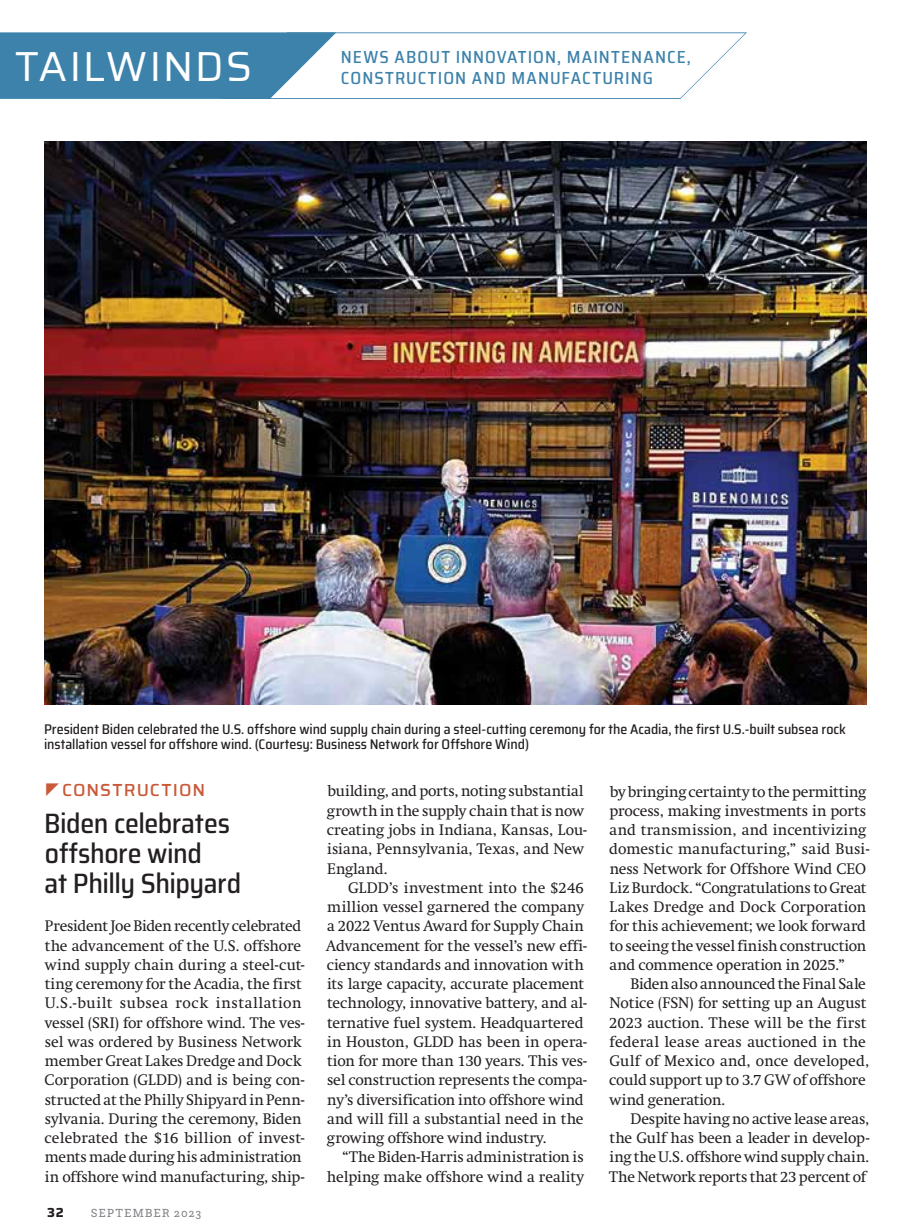
<style>
.page{position:relative;width:914px;height:1229px;background:#fff}
.page>*{position:absolute;margin:0;border:0;box-sizing:border-box;transform-origin:0 0}
.t1{font:42px "Saira";letter-spacing:.03em;color:#fff}
.t2{font:500 semi-condensed 28px/29.8px "Saira";letter-spacing:-.015em;color:#231f20}
.t3{font:500 semi-condensed 17.5px/21px "Saira";letter-spacing:.055em;color:#3d82ab}
.t4{font:500 17.5px "Saira";letter-spacing:.055em;color:#c95a39}
.t5{font:15.05px/19.2px "Swift";color:#231f20}
.t6{font:500 semi-condensed 14px/15.8px "Saira";letter-spacing:-.005em;color:#231f20}
.t7{font:700 13.12px "Saira";color:#231f20}
.t8{font:12.25px "Questa Slab";letter-spacing:.07em;color:#808285}
</style>
<div class="page">
<img style="left:44px;top:142px;width:822px;height:563px">
<svg style="left:0;top:32px;width:747px;height:67px"></svg>
<h1 class="t1" style="left:15px;top:35px;width:239px">TAILWINDS</h1>
<p class="t3" style="left:341px;top:47px;width:351px">NEWS ABOUT INNOVATION, MAINTENANCE,<br>CONSTRUCTION AND MANUFACTURING</p>
<p class="t6" style="left:44px;top:720px;width:803px">President Biden celebrated the U.S. offshore wind supply chain during a steel-cutting ceremony for the Acadia, the first U.S.-built subsea rock installation vessel for offshore wind. (Courtesy: Business Network for Offshore Wind)</p>
<p class="t4" style="left:62px;top:777px;width:145px">CONSTRUCTION</p>
<h2 class="t2" style="left:44px;top:808px;width:198px">Biden celebrates offshore wind<br>at Philly Shipyard</h2>
<p class="t5" style="left:44px;top:916px;width:262px">President Joe Biden recently celebrated the advancement of the U.S. offshore wind supply chain during a steel-cut&shy;ting ceremony for the Acadia, the first U.S.-built subsea rock installation vessel (SRI) for offshore wind. The ves&shy;sel was ordered by Business Network member Great Lakes Dredge and Dock Corporation (GLDD) and is being con&shy;structed at the Philly Shipyard in Penn&shy;sylvania. During the ceremony, Biden celebrated the $16 billion of invest&shy;ments made during his administration in offshore wind manufacturing, ship-</p>
<p class="t7" style="left:47px;top:1202px;width:18px">32</p>
<p class="t8" style="left:91px;top:1205px;width:112px">SEPTEMBER 2023</p>
<p class="t5" style="left:327px;top:781px;width:262px">building, and ports, noting substantial growth in the supply chain that is now creating jobs in Indiana, Kansas, Lou&shy;isiana, Pennsylvania, Texas, and New<br>England.</p>
<p class="t5" style="left:326px;top:878px;width:262px;text-indent:22px">GLDD’s investment into the $246 million vessel garnered the company a 2022 Ventus Award for Supply Chain Advancement for the vessel’s new effi&shy;ciency standards and innovation with its large capacity, accurate placement technology, innovative battery, and al&shy;ternative fuel system. Headquartered in Houston, GLDD has been in opera&shy;tion for more than 130 years. This ves&shy;sel construction represents the compa&shy;ny’s diversification into offshore wind and will fill a substantial need in the growing offshore wind industry.</p>
<p class="t5" style="left:327px;top:1147px;width:258px;text-align:right">“The Biden-Harris administration is helping make offshore wind a reality</p>
<p class="t5" style="left:609px;top:781px;width:262px">by bringing certainty to the permitting process, making investments in ports and transmission, and incentivizing domestic manufacturing,” said Busi&shy;ness Network for Offshore Wind CEO Liz Burdock. “Congratulations to Great Lakes Dredge and Dock Corporation for this achievement; we look forward to seeing the vessel finish construction and commence operation in 2025.”</p>
<p class="t5" style="left:609px;top:974px;width:261px;text-indent:21px">Biden also announced the Final Sale Notice (FSN) for setting up an August 2023 auction. These will be the first federal lease areas auctioned in the Gulf of Mexico and, once developed, could support up to 3.7 GW of offshore wind generation.</p>
<p class="t5" style="left:609px;top:1109px;width:262px;text-align:justify;text-indent:21px">Despite having no active lease areas, the Gulf has been a leader in develop&shy;ing the U.S. offshore wind supply chain.<br>The Network reports that 23 percent of</p>
</div>
